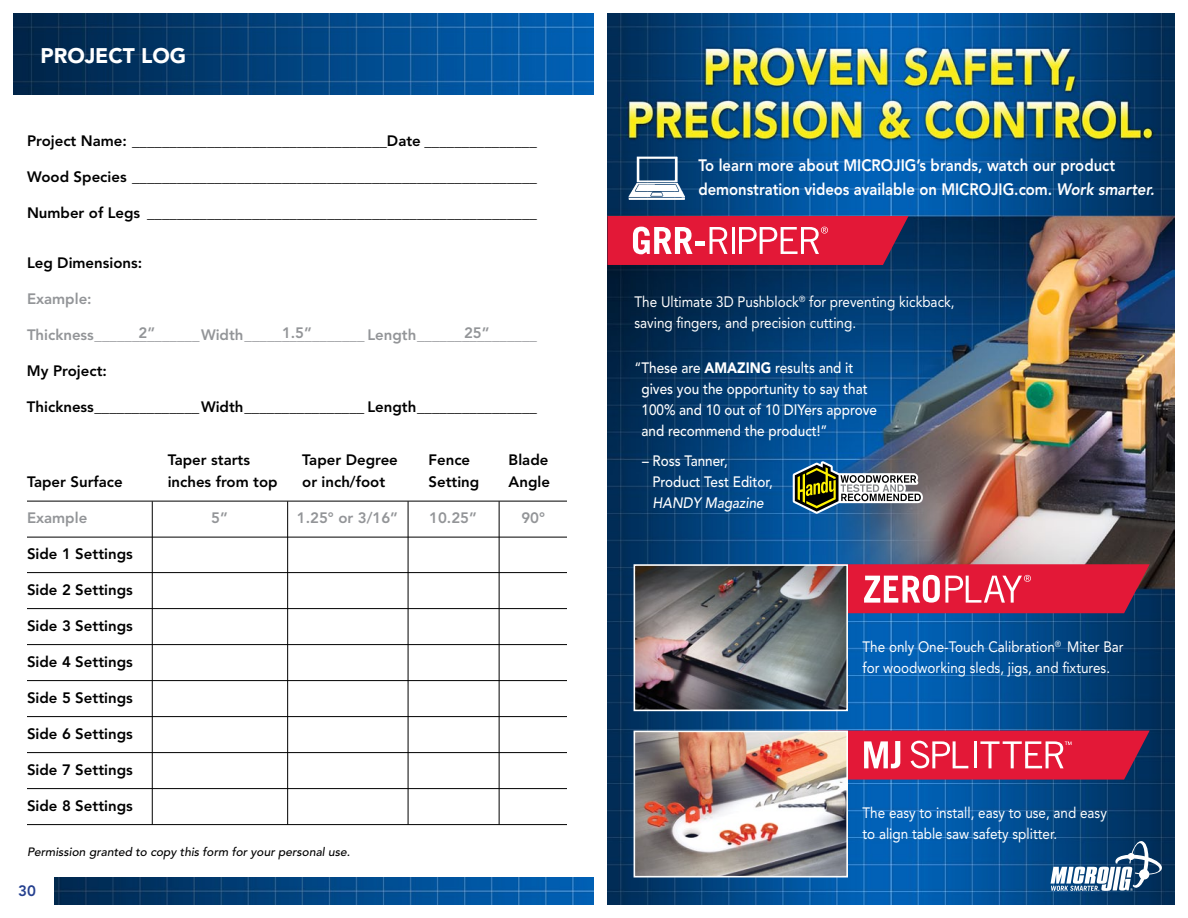
<style>
.page{position:relative;width:1188px;height:918px;background:#fff}
.page>*{position:absolute;margin:0;border:0;box-sizing:border-box;transform-origin:0 0}
.t1{font:900 21px "Avenir LT Std";color:#fff}
.t2{font:800 16.5px/24px "Avenir LT Std";color:#fff;scale:.9 1}
.t3{font:800 15px/22.5px "Avenir LT Std";color:#000}
.t4{font:15px/20.7px "Avenir LT Std";color:#fff;scale:.9 1}
.t5{font:500 15px/21px "Avenir LT Std";color:#fff;scale:.9 1}
.t6{font:800 15px "Avenir LT Std";color:#939598}
.t7{font:italic 500 15px "Avenir LT Std";color:#fff;scale:.9 1}
.t8{font:800 15px "Avenir LT Std";color:#25408f}
.t9{font:italic 500 12px "Avenir LT Std";color:#000}
.s1{font-style:italic}
.s2{font-weight:900}
</style>
<div class="page">
<img style="left:14px;top:14px;width:580px;height:80px">
<hr style="left:27px;top:824px;width:540px;height:1px;background:#000">
<hr style="left:27px;top:537px;width:540px;height:1px;background:#000">
<hr style="left:27px;top:501px;width:540px;height:1px;background:#000">
<hr style="left:27px;top:572px;width:540px;height:1px;background:#000">
<hr style="left:27px;top:608px;width:540px;height:1px;background:#000">
<hr style="left:27px;top:644px;width:540px;height:1px;background:#000">
<hr style="left:27px;top:680px;width:540px;height:1px;background:#000">
<hr style="left:27px;top:716px;width:540px;height:1px;background:#000">
<hr style="left:27px;top:752px;width:540px;height:1px;background:#000">
<hr style="left:27px;top:788px;width:540px;height:1px;background:#000">
<hr style="left:152px;top:501px;width:1px;height:324px;background:#000">
<hr style="left:287px;top:501px;width:1px;height:324px;background:#000">
<hr style="left:408px;top:501px;width:1px;height:324px;background:#000">
<hr style="left:499px;top:501px;width:1px;height:324px;background:#000">
<img style="left:608px;top:14px;width:566px;height:890px">
<svg style="left:607px;top:216px;width:302px;height:49px;background:#dc3853"></svg>
<img style="left:637px;top:567px;width:208px;height:141px">
<div style="left:634px;top:564px;width:214px;height:147px;border:2px solid #fff"></div>
<svg style="left:818px;top:564px;width:332px;height:49px;background:#d33a52"></svg>
<img style="left:637px;top:734px;width:208px;height:141px">
<div style="left:634px;top:731px;width:214px;height:147px;border:2px solid #fff"></div>
<svg style="left:818px;top:731px;width:332px;height:49px;background:#dc455c"></svg>
<svg style="left:793px;top:461px;width:130px;height:53px"></svg>
<img style="left:627px;top:150px;width:60px;height:57px">
<svg style="left:1051px;top:841px;width:111px;height:50px"></svg>
<img style="left:54px;top:878px;width:540px;height:26px">
<h1 class="t1" style="left:40px;top:43px;width:147px">PROJECT LOG</h1>
<p class="t3" style="left:27px;top:130px;width:511px">Project Name: __________________________________Date _______________</p>
<p class="t3" style="left:27px;top:166px;width:511px">Wood Species ______________________________________________________</p>
<p class="t3" style="left:27px;top:202px;width:511px">Number of Legs ____________________________________________________</p>
<p class="t3" style="left:27px;top:251px;width:117px">Leg Dimensions:</p>
<p class="t6" style="left:27px;top:290px;width:66px">Example:</p>
<p class="t6" style="left:27px;top:326px;width:511px">Thickness______________Width________________ Length________________</p>
<p class="t3" style="left:27px;top:359px;width:82px">My Project:</p>
<p class="t3" style="left:27px;top:395px;width:512px">Thickness______________Width________________ Length________________</p>
<p class="t6" style="left:139px;top:324px;width:18px">2”</p>
<p class="t6" style="left:282px;top:324px;width:31px">1.5”</p>
<p class="t6" style="left:464px;top:324px;width:27px">25”</p>
<p class="t3" style="left:27px;top:471px;width:97px">Taper Surface</p>
<p class="t6" style="left:27px;top:509px;width:62px">Example</p>
<p class="t3" style="left:27px;top:543px;width:107px">Side 1 Settings</p>
<p class="t3" style="left:27px;top:579px;width:107px">Side 2 Settings</p>
<p class="t3" style="left:27px;top:615px;width:107px">Side 3 Settings</p>
<p class="t3" style="left:27px;top:651px;width:107px">Side 4 Settings</p>
<p class="t3" style="left:27px;top:687px;width:107px">Side 5 Settings</p>
<p class="t3" style="left:27px;top:723px;width:107px">Side 6 Settings</p>
<p class="t3" style="left:27px;top:759px;width:107px">Side 7 Settings</p>
<p class="t3" style="left:27px;top:795px;width:107px">Side 8 Settings</p>
<p class="t3" style="left:168px;top:449px;width:111px">Taper starts inches from top</p>
<p class="t3" style="left:302px;top:449px;width:97px">Taper Degree or inch/foot</p>
<p class="t3" style="left:429px;top:449px;width:52px">Fence<br>Setting</p>
<p class="t3" style="left:509px;top:449px;width:43px">Blade<br>Angle</p>
<p class="t6" style="left:211px;top:509px;width:18px">5”</p>
<p class="t6" style="left:297px;top:509px;width:103px">1.25° or 3/16”</p>
<p class="t6" style="left:429px;top:509px;width:49px">10.25”</p>
<p class="t6" style="left:521px;top:509px;width:25px">90°</p>
<p class="t9" style="left:27px;top:845px;width:325px">Permission granted to copy this form for your personal use.</p>
<p class="t8" style="left:18px;top:882px;width:19px">30</p>
<p class="t2" style="left:698px;top:154px;width:508px">To learn more about MICROJIG’s brands, watch our product demonstration videos available on MICROJIG.com. <span class="s1">Work smarter.</span></p>
<p class="t4" style="left:634px;top:292px;width:357px">The Ultimate 3D Pushblock<sup>®</sup> for preventing kickback, saving fingers, and precision cutting.</p>
<p class="t5" style="left:642px;top:358px;width:263px;text-indent:-7px">“These are <span class="s2">AMAZING</span> results and it gives you the opportunity to say that 100% and 10 out of 10 DIYers approve and recommend the product!”</p>
<p class="t5" style="left:653px;top:451px;width:135px;text-indent:-11px">– Ross Tanner,<br>Product Test Editor,</p>
<p class="t7" style="left:653px;top:494px;width:125px">HANDY Magazine</p>
<p class="t4" style="left:863px;top:636px;width:292px">The only One-Touch Calibration<sup>®</sup> Miter Bar for woodworking sleds, jigs, and fixtures.</p>
<p class="t4" style="left:863px;top:803px;width:273px">The easy to install, easy to use, and easy to align table saw safety splitter.</p>
</div>
